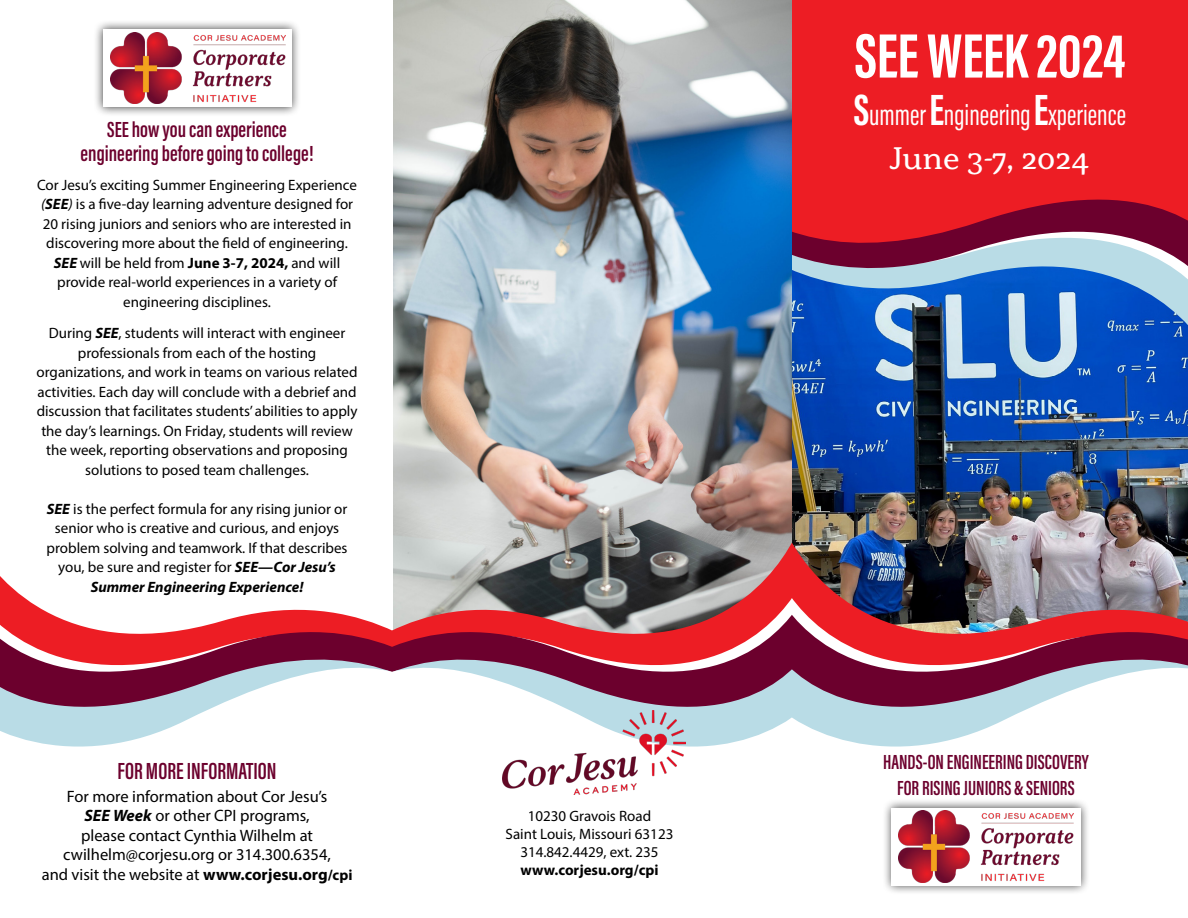
<style>
.page{position:relative;width:1188px;height:918px;background:#fff}
.page>*{position:absolute;margin:0;border:0;box-sizing:border-box;transform-origin:0 0}
.t1{font:700 64.5px "Acumin Pro Extra Cond";color:#fff}
.t2{font:31.5px "Kopius";color:#fff}
.t3{font:30px "Acumin Pro Extra Cond";color:#fff}
.t4{font:600 24px "Acumin Pro Extra Cond";color:#6c002d}
.t5{font:600 22.5px/24px "Acumin Pro Extra Cond";color:#6c002d;text-align:center}
.t6{font:600 21px/25.2px "Acumin Pro Extra Cond";color:#6c002d;text-align:center}
.t7{font:16.5px/19.5px "Myriad Pro";color:#000;text-align:center}
.t8{font:15px/19.5px "Myriad Pro";color:#000;text-align:center}
.t9{font:700 15px "Myriad Pro";color:#000}
.s1{font-style:italic}
.s2{font-weight:700;font-style:italic}
.s3{font-weight:700}
.s4{font-weight:700;font-size:15px}
.s5{font-weight:700;font-size:45px}
</style>
<div class="page">
<img style="left:791px;top:353px;width:397px;height:186px">
<img style="left:792px;top:539px;width:396px;height:49px">
<svg style="left:792px;top:588px;width:396px;height:13px;background:#725c6a"></svg>
<img style="left:792px;top:601px;width:396px;height:31px">
<svg style="left:792px;top:632px;width:396px;height:15px;background:#c22134"></svg>
<svg style="left:792px;top:647px;width:396px;height:100px"></svg>
<svg style="left:791px;top:308px;width:397px;height:45px;background:#2a66bc"></svg>
<svg style="left:791px;top:296px;width:397px;height:12px;background:#3f7dcf"></svg>
<svg style="left:791px;top:268px;width:397px;height:28px;background:#5290d5"></svg>
<svg style="left:791px;top:1px;width:397px;height:267px;background:#db2632"></svg>
<svg style="left:0;top:601px;width:392px;height:31px"></svg>
<svg style="left:0;top:632px;width:392px;height:15px;background:#c82234"></svg>
<svg style="left:0;top:647px;width:392px;height:100px"></svg>
<img style="left:393px;top:0;width:398px;height:539px">
<svg style="left:393px;top:539px;width:399px;height:49px;background:#868181"></svg>
<svg style="left:393px;top:588px;width:399px;height:13px;background:#897575"></svg>
<svg style="left:392px;top:601px;width:400px;height:31px;background:#b86568"></svg>
<svg style="left:392px;top:632px;width:400px;height:15px;background:#c22033"></svg>
<svg style="left:392px;top:647px;width:400px;height:100px"></svg>
<div style="left:882px;top:798px;width:208px;height:97px;background:#000;opacity:.75"></div>
<div style="left:892px;top:808px;width:189px;height:78px;background:#fff"></div>
<img style="left:898px;top:811px;width:176px;height:71px">
<div style="left:93px;top:20px;width:208px;height:97px;background:#000;opacity:.75"></div>
<div style="left:103px;top:29px;width:189px;height:78px;background:#fff"></div>
<img style="left:110px;top:32px;width:176px;height:72px">
<img style="left:502px;top:710px;width:184px;height:85px">
<h3 class="t5" style="left:81px;top:118px;width:234px">SEE how you can experience engineering before going to college!</h3>
<p class="t8" style="left:37px;top:175px;width:322px">Cor Jesu’s exciting Summer Engineering Experience <span class="s1">(</span><span class="s2">SEE</span><span class="s1">)</span> is a five-day learning adventure designed for 20 rising juniors and seniors who are interested in discovering more about the field of engineering.<br><span class="s2">SEE</span> will be held from <span class="s3">June 3-7, 2024,</span> and will provide real-world experiences in a variety of engineering disciplines.</p>
<p class="t8" style="left:37px;top:323px;width:322px">During <span class="s2">SEE</span>, students will interact with engineer professionals from each of the hosting organizations, and work in teams on various related activities. Each day will conclude with a debrief and discussion that facilitates students’ abilities to apply the day’s learnings. On Friday, students will review the week, reporting observations and proposing solutions to posed team challenges.</p>
<p class="t8" style="left:47px;top:499px;width:302px"><span class="s2">SEE</span> is the perfect formula for any rising junior or senior who is creative and curious, and enjoys problem solving and teamwork. If that describes you, be sure and register for <span class="s2">SEE—Cor Jesu’s Summer Engineering Experience!</span></p>
<h3 class="t4" style="left:118px;top:756px;width:161px">FOR MORE INFORMATION</h3>
<p class="t7" style="left:42px;top:786px;width:312px">For more information about Cor Jesu’s<br><span class="s2">SEE Week</span> or other CPI programs,<br>please contact Cynthia Wilhelm at cwilhelm@corjesu.org or 314.300.6354,<br>and visit the website at <span class="s3">www.corjesu.org</span><span class="s4">/cpi</span></p>
<p class="t8" style="left:506px;top:807px;width:169px;line-height:18px">10230 Gravois Road<br>Saint Louis, Missouri 63123<br>314.842.4429, ext. 235</p>
<p class="t9" style="left:521px;top:860px;width:140px">www.corjesu.org/cpi</p>
<h1 class="t1" style="left:855px;top:16px;width:272px">SEE WEEK 2024</h1>
<h3 class="t3" style="left:854px;top:97px;width:274px"><span class="s5">S</span>ummer<span class="s5">E</span>ngineering<span class="s5">E</span>xperience</h3>
<h2 class="t2" style="left:890px;top:139px;width:201px">June 3-7, 2024</h2>
<h3 class="t6" style="left:883px;top:750px;width:207px">HANDS-ON ENGINEERING DISCOVERY<br>FOR RISING JUNIORS &amp; SENIORS</h3>
</div>
